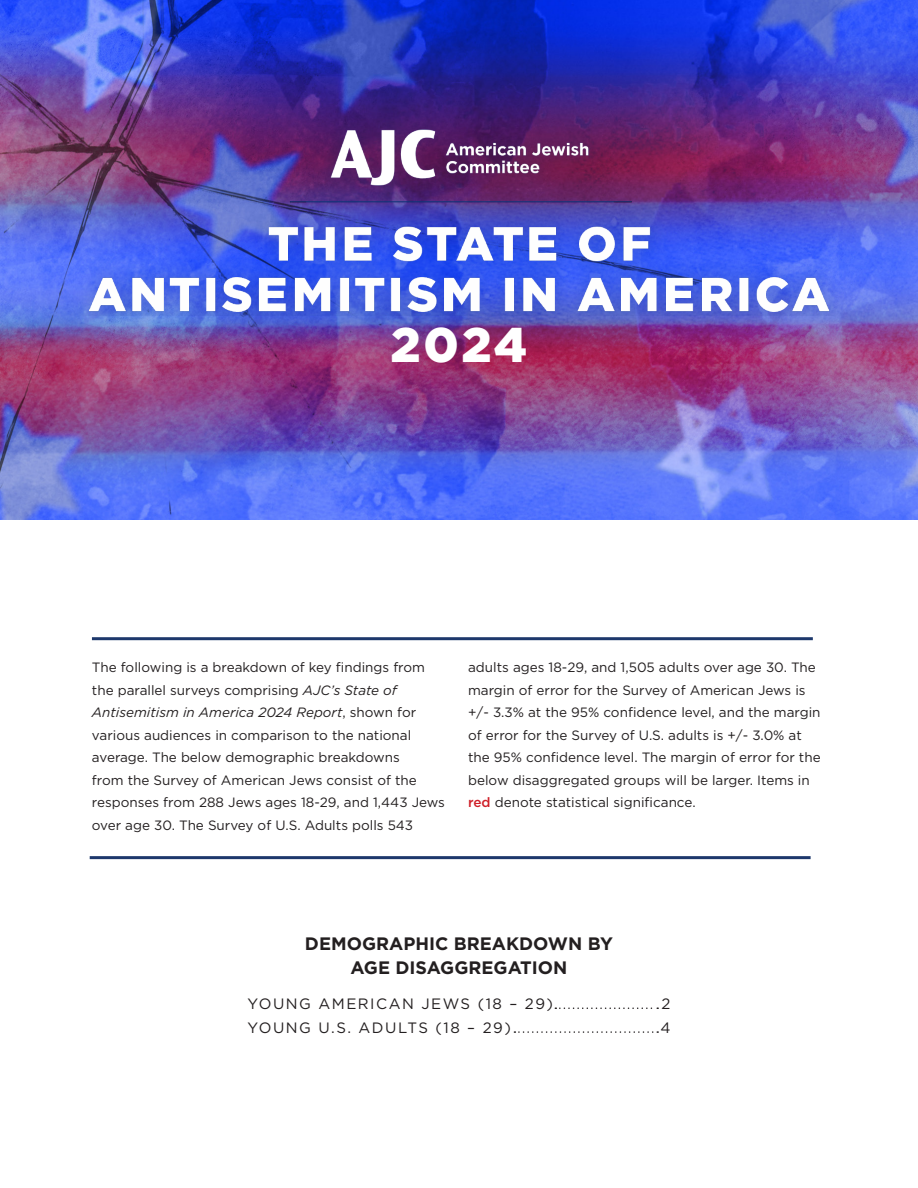
<style>
.page{position:relative;width:918px;height:1188px;background:#fff}
.page>*{position:absolute;margin:0;border:0;box-sizing:border-box;transform-origin:0 0}
.t1{font:900 48.6px "Gotham";color:#fff}
.t2{font:700 18px/24px "Gotham";color:#231f20;text-align:center}
.t3{font:15px "Gotham";letter-spacing:.1em;color:#231f20}
.t4{font:13.5px/22.5px "Gotham";color:#231f20}
.s1{font-style:italic}
.s2{font-weight:500;color:#cf2029}
</style>
<div class="page">
<img style="left:0;top:0;width:918px;height:519px">
<svg style="left:555px;top:1007px;width:103px;height:2px"></svg>
<svg style="left:514px;top:1031px;width:144px;height:2px"></svg>
<img style="left:59px;top:99px;width:800px;height:216px">
<hr style="left:92px;top:637px;width:721px;height:3px;background:#1d386c">
<hr style="left:90px;top:856px;width:721px;height:3px;background:#1d386c">
<p class="t1" style="left:390px;top:311px;width:139px">2024</p>
<p class="t4" style="left:92px;top:656px;width:354px">The following is a breakdown of key findings from the parallel surveys comprising <span class="s1">AJC’s State of Antisemitism in America 2024 Report</span>, shown for various audiences in comparison to the national average. The below demographic breakdowns<br>from the Survey of American Jews consist of the responses from 288 Jews ages 18-29, and 1,443 Jews over age 30. The Survey of U.S. Adults polls 543</p>
<p class="t4" style="left:468px;top:656px;width:354px">adults ages 18-29, and 1,505 adults over age 30. The margin of error for the Survey of American Jews is +/- 3.3% at the 95% confidence level, and the margin of error for the Survey of U.S. adults is +/- 3.0% at the 95% confidence level. The margin of error for the below disaggregated groups will be larger. Items in <span class="s2">red</span> denote statistical significance.</p>
<p class="t2" style="left:305px;top:931px;width:310px">DEMOGRAPHIC BREAKDOWN BY<br>AGE DISAGGREGATION</p>
<p class="t3" style="left:247px;top:994px;width:307px">YOUNG AMERICAN JEWS (18 – 29)</p>
<p class="t3" style="left:247px;top:1018px;width:265px">YOUNG U.S. ADULTS (18 – 29)</p>
<p class="t3" style="left:662px;top:994px;width:10px">2</p>
<p class="t3" style="left:660px;top:1018px;width:12px">4</p>
</div>
